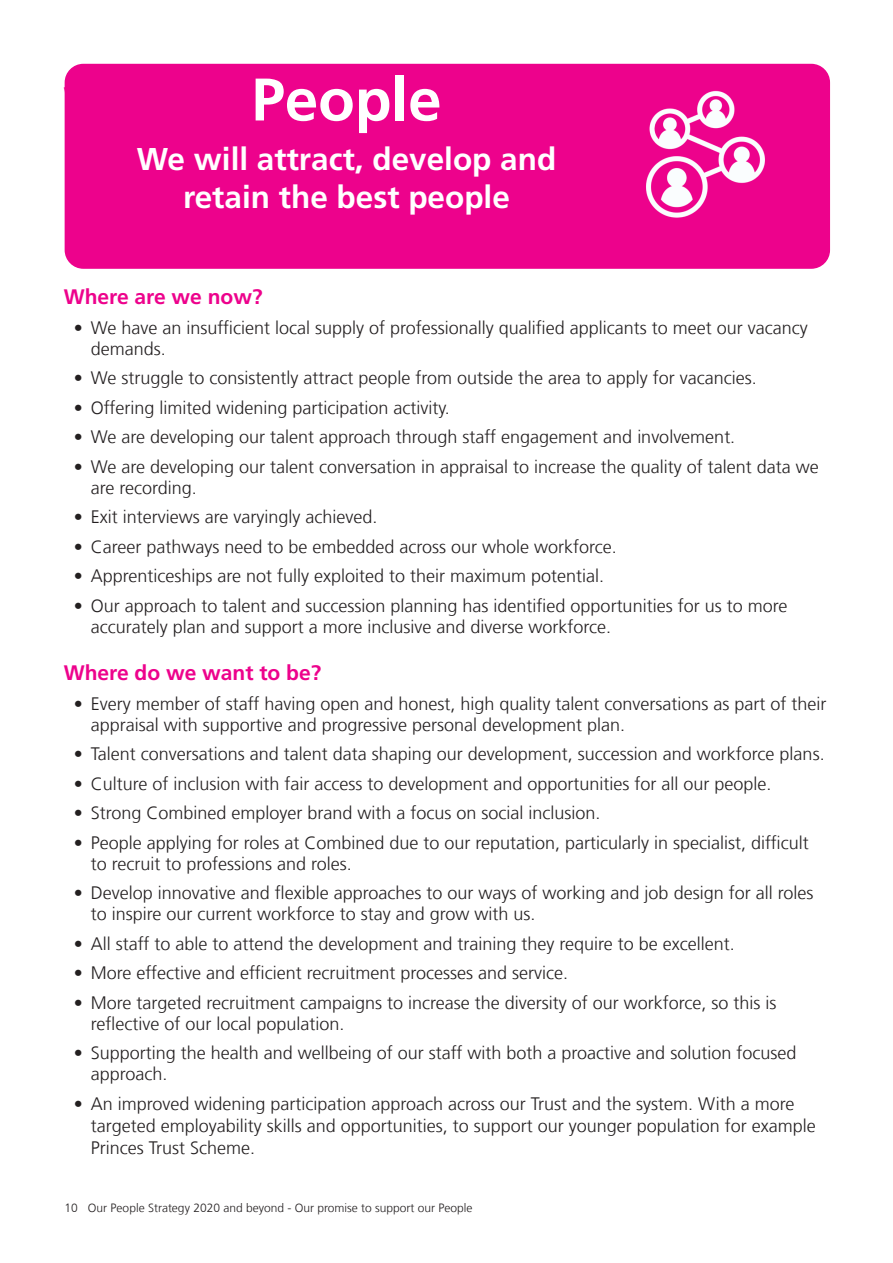
<style>
.page{position:relative;width:893px;height:1263px;background:#fff}
.page>*{position:absolute;margin:0;border:0;box-sizing:border-box;transform-origin:0 0}
.t1{font:700 60px "Frutiger LT Com";color:#fff}
.t2{font:700 31.5px/37.8px "Frutiger LT Com";color:#fff;text-align:center}
.t3{font:700 21px "Frutiger LT Com";color:#ed028c}
.t4{font:300 18px/21px "Frutiger LT Com";color:#231f20}
.t5{font:300 12px "Frutiger LT Com";color:#231f20}
</style>
<div class="page">
<div style="left:65px;top:65px;width:764px;height:203px;background:#ed028c;border-radius:18px"></div>
<div style="left:65px;top:64px;width:765px;height:205px;border:2px solid #ed028c;border-radius:18px"></div>
<img style="left:646px;top:90px;width:119px;height:128px">
<h1 class="t1" style="left:251px;top:64px;width:192px">People</h1>
<h2 class="t2" style="left:137px;top:141px;width:421px">We will attract, develop and retain the best people</h2>
<p class="t3" style="left:64px;top:284px;width:200px">Where are we now?</p>
<p class="t4" style="left:91px;top:317px;width:719px;text-indent:-17px">• We have an insufficient local supply of professionally qualified applicants to meet our vacancy demands.</p>
<p class="t4" style="left:74px;top:367px;width:685px">• We struggle to consistently attract people from outside the area to apply for vacancies.</p>
<p class="t4" style="left:74px;top:397px;width:377px">• Offering limited widening participation activity.</p>
<p class="t4" style="left:74px;top:427px;width:663px">• We are developing our talent approach through staff engagement and involvement.</p>
<p class="t4" style="left:91px;top:456px;width:730px;text-indent:-17px">• We are developing our talent conversation in appraisal to increase the quality of talent data we are recording.</p>
<p class="t4" style="left:74px;top:507px;width:305px">• Exit interviews are varyingly achieved.</p>
<p class="t4" style="left:74px;top:536px;width:545px">• Career pathways need to be embedded across our whole workforce.</p>
<p class="t4" style="left:74px;top:566px;width:532px">• Apprenticeships are not fully exploited to their maximum potential.</p>
<p class="t4" style="left:91px;top:595px;width:698px;line-height:21.6px;text-indent:-17px">• Our approach to talent and succession planning has identified opportunities for us to more accurately plan and support a more inclusive and diverse workforce.</p>
<p class="t3" style="left:64px;top:660px;width:259px">Where do we want to be?</p>
<p class="t4" style="left:91px;top:693px;width:737px;text-indent:-17px">• Every member of staff having open and honest, high quality talent conversations as part of their appraisal with supportive and progressive personal development plan.</p>
<p class="t4" style="left:74px;top:743px;width:752px">• Talent conversations and talent data shaping our development, succession and workforce plans.</p>
<p class="t4" style="left:74px;top:773px;width:699px">• Culture of inclusion with fair access to development and opportunities for all our people.</p>
<p class="t4" style="left:74px;top:802px;width:528px">• Strong Combined employer brand with a focus on social inclusion.</p>
<p class="t4" style="left:91px;top:832px;width:720px;text-indent:-17px">• People applying for roles at Combined due to our reputation, particularly in specialist, difficult to recruit to professions and roles.</p>
<p class="t4" style="left:91px;top:882px;width:724px;text-indent:-17px">• Develop innovative and flexible approaches to our ways of working and job design for all roles to inspire our current workforce to stay and grow with us.</p>
<p class="t4" style="left:74px;top:933px;width:663px">• All staff to able to attend the development and training they require to be excellent.</p>
<p class="t4" style="left:74px;top:962px;width:496px">• More effective and efficient recruitment processes and service.</p>
<p class="t4" style="left:91px;top:992px;width:687px;text-indent:-17px">• More targeted recruitment campaigns to increase the diversity of our workforce, so this is reflective of our local population.</p>
<p class="t4" style="left:91px;top:1042px;width:707px;text-indent:-17px">• Supporting the health and wellbeing of our staff with both a proactive and solution focused approach.</p>
<p class="t4" style="left:91px;top:1093px;width:727px;line-height:21.6px;text-indent:-17px">• An improved widening participation approach across our Trust and the system. With a more targeted employability skills and opportunities, to support our younger population for example<br>Princes Trust Scheme.</p>
<p class="t5" style="left:65px;top:1201px;width:409px">10 Our People Strategy 2020 and beyond - Our promise to support our People</p>
</div>
